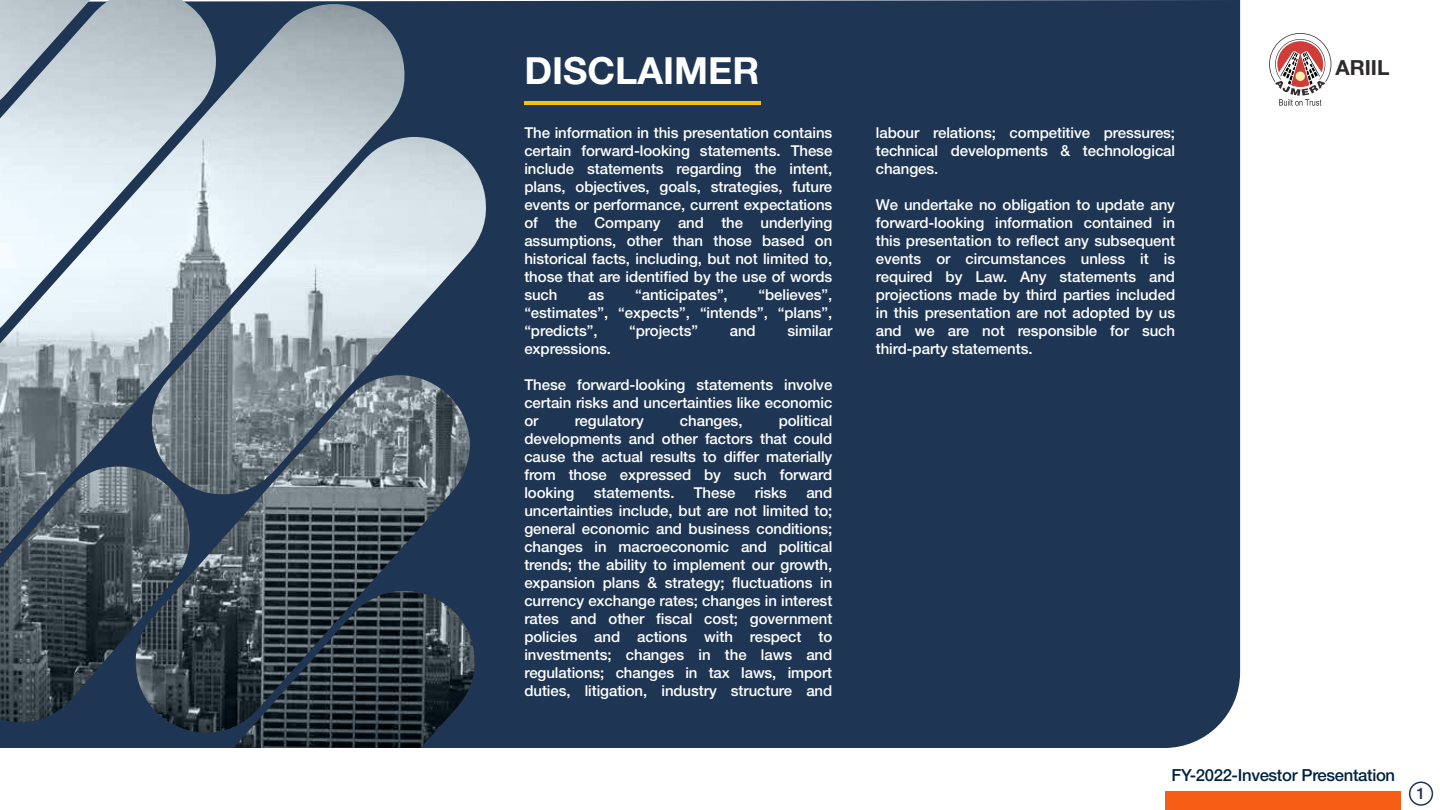
<style>
.page{position:relative;width:1440px;height:810px;background:#fff}
.page>*{position:absolute;margin:0;border:0;box-sizing:border-box;transform-origin:0 0}
.t1{font:700 37.5px "Helvetica Neue LT Pro";color:#fff}
.t2{font:700 20.85px "Helvetica Neue LT Pro";color:#2f2a2b}
.t3{font:500 16.65px "Helvetica Neue LT Pro";letter-spacing:-.02em;color:#012341}
.t4{font:500 15.9px "Helvetica Neue LT Pro";color:#1e3654}
.t5{font:500 15px/18px "Helvetica Neue LT Pro";letter-spacing:-.005em;color:#fff;text-align:justify}
</style>
<div class="page">
<div style="left:489px;top:0;width:751px;height:748px;background:#1e3654"></div>
<svg style="left:0;top:0;width:489px;height:748px;background:#76848f"></svg>
<hr style="left:524px;top:101px;width:237px;height:4px;background:#f5c20c">
<svg style="left:1269px;top:33px;width:62px;height:73px"></svg>
<div style="left:1296px;top:72px;width:9px;height:9px;background:#f6f0b0;border-radius:50%"></div>
<div style="left:1166px;top:792px;width:235px;height:18px;background:#f65e15"></div>
<div style="left:1409px;top:782px;width:24px;height:24px;border:2px solid #1e3654;border-radius:50%"></div>
<p class="t1" style="left:524px;top:48px;width:237px">DISCLAIMER</p>
<p class="t5" style="left:524px;top:123px;width:309px">The information in this presentation contains certain forward-looking statements. These include statements regarding the intent, plans, objectives, goals, strategies, future events or performance, current expectations of the Company and the underlying assumptions, other than those based on historical facts, including, but not limited to, those that are identified by the use of words such</p>
<p class="t5" style="left:524px;top:285px;width:309px;text-indent:234px">“believes”, “estimates”, “expects”, “intends”, “plans”, “predicts”,</p>
<p class="t5" style="left:588px;top:285px;width:18px">as</p>
<p class="t5" style="left:635px;top:285px;width:94px">“anticipates”,</p>
<p class="t5" style="left:629px;top:321px;width:70px">“projects”</p>
<p class="t5" style="left:730px;top:321px;width:27px">and</p>
<p class="t5" style="left:787px;top:321px;width:46px">similar</p>
<p class="t5" style="left:524px;top:339px;width:88px">expressions.</p>
<p class="t5" style="left:524px;top:375px;width:309px">These forward-looking statements involve certain risks and uncertainties like economic or</p>
<p class="t5" style="left:524px;top:411px;width:309px;text-indent:254px">political developments and other factors that could cause the actual results to differ materially from those expressed by such forward looking</p>
<p class="t5" style="left:575px;top:411px;width:71px">regulatory</p>
<p class="t5" style="left:680px;top:411px;width:64px">changes,</p>
<p class="t5" style="left:524px;top:483px;width:309px;text-indent:282px">and uncertainties include, but are not limited to; general economic and business conditions; changes in macroeconomic and political trends; the ability to implement our growth, expansion plans &amp; strategy; fluctuations in currency exchange rates; changes in interest rates and other fiscal cost; government policies and actions with respect to investments; changes in the laws and regulations; changes in tax laws, import duties, litigation, industry structure and</p>
<p class="t5" style="left:594px;top:483px;width:82px">statements.</p>
<p class="t5" style="left:694px;top:483px;width:43px">These</p>
<p class="t5" style="left:755px;top:483px;width:34px">risks</p>
<p class="t5" style="left:876px;top:123px;width:301px">labour relations; competitive pressures; technical developments &amp; technological changes.</p>
<p class="t5" style="left:876px;top:195px;width:301px">We undertake no obligation to update any forward-looking information contained in this presentation to reflect any subsequent events or circumstances unless it is required by Law. Any statements and projections made by third parties included in this presentation are not adopted by us and we are not responsible for such third-party statements.</p>
<p class="t2" style="left:1335px;top:55px;width:56px">ARIIL</p>
<p class="t3" style="left:1172px;top:765px;width:225px">FY-2022-Investor Presentation</p>
<p class="t4" style="left:1417px;top:784px;width:10px">1</p>
</div>
